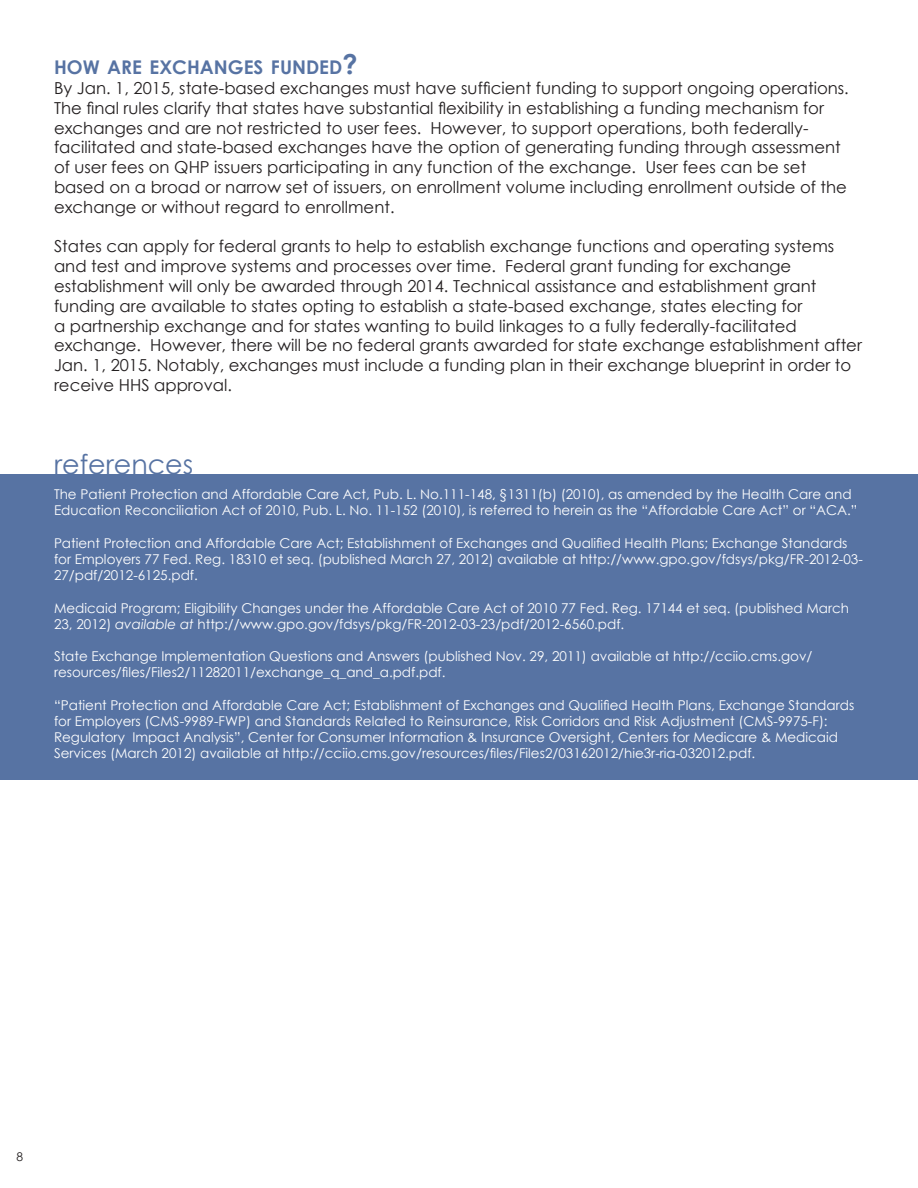
<style>
.page{position:relative;width:918px;height:1188px;background:#fff}
.page>*{position:absolute;margin:0;border:0;box-sizing:border-box;transform-origin:0 0}
.t1{font:27px "Century Gothic";color:#5773a3}
.t2{font:700 18.9px "Century Gothic";color:#5773a3}
.t3{font:16.5px/19.8px "Century Gothic";color:#231f20}
.t4{font:13.5px/16.2px "Century Gothic";color:#fff}
.t5{font:12px "Century Gothic";color:#231f20}
.s1{font-size:27px}
.s2{font-style:italic}
</style>
<div class="page">
<div style="left:0;top:474px;width:918px;height:305px;background:#5773a3"></div>
<h2 class="t2" style="left:54px;top:53px;width:305px">HOW ARE EXCHANGES FUNDED<span class="s1">?</span></h2>
<p class="t3" style="left:54px;top:78px;width:796px">By Jan. 1, 2015, state-based exchanges must have sufficient funding to support ongoing operations.<br>The final rules clarify that states have substantial flexibility in establishing a funding mechanism for exchanges and are not restricted to user fees. However, to support operations, both federally&shy;facilitated and state-based exchanges have the option of generating funding through assessment of user fees on QHP issuers participating in any function of the exchange. User fees can be set based on a broad or narrow set of issuers, on enrollment volume including enrollment outside of the exchange or without regard to enrollment.</p>
<p class="t3" style="left:54px;top:236px;width:809px">States can apply for federal grants to help to establish exchange functions and operating systems and test and improve systems and processes over time. Federal grant funding for exchange establishment will only be awarded through 2014. Technical assistance and establishment grant funding are available to states opting to establish a state-based exchange, states electing for<br>a partnership exchange and for states wanting to build linkages to a fully federally-facilitated exchange. However, there will be no federal grants awarded for state exchange establishment after Jan. 1, 2015. Notably, exchanges must include a funding plan in their exchange blueprint in order to receive HHS approval.</p>
<h1 class="t1" style="left:54px;top:445px;width:141px">references</h1>
<p class="t4" style="left:54px;top:486px;width:805px">The Patient Protection and Affordable Care Act, Pub. L. No.111-148, §1311(b) (2010), as amended by the Health Care and<br>Education Reconciliation Act of 2010, Pub. L. No. 11-152 (2010), is referred to herein as the “Affordable Care Act” or “ACA.”</p>
<p class="t4" style="left:54px;top:535px;width:810px">Patient Protection and Affordable Care Act; Establishment of Exchanges and Qualified Health Plans; Exchange Standards for Employers 77 Fed. Reg. 18310 et seq. (published March 27, 2012) available at http://www.gpo.gov/fdsys/pkg/FR-2012-03-<br>27/pdf/2012-6125.pdf.</p>
<p class="t4" style="left:54px;top:599px;width:797px">Medicaid Program; Eligibility Changes under the Affordable Care Act of 2010 77 Fed. Reg. 17144 et seq. (published March<br>23, 2012) <span class="s2">available at</span> http://www.gpo.gov/fdsys/pkg/FR-2012-03-23/pdf/2012-6560.pdf.</p>
<p class="t4" style="left:54px;top:648px;width:760px">State Exchange Implementation Questions and Answers (published Nov. 29, 2011) available at http://cciio.cms.gov/ resources/files/Files2/11282011/exchange_q_and_a.pdf.pdf.</p>
<p class="t4" style="left:54px;top:697px;width:802px">“Patient Protection and Affordable Care Act; Establishment of Exchanges and Qualified Health Plans, Exchange Standards for Employers (CMS-9989-FWP) and Standards Related to Reinsurance, Risk Corridors and Risk Adjustment (CMS-9975-F):<br>Regulatory Impact Analysis”, Center for Consumer Information &amp; Insurance Oversight, Centers for Medicare &amp; Medicaid Services (March 2012) available at http://cciio.cms.gov/resources/files/Files2/03162012/hie3r-ria-032012.pdf.</p>
<p class="t5" style="left:16px;top:1148px;width:8px">8</p>
</div>
